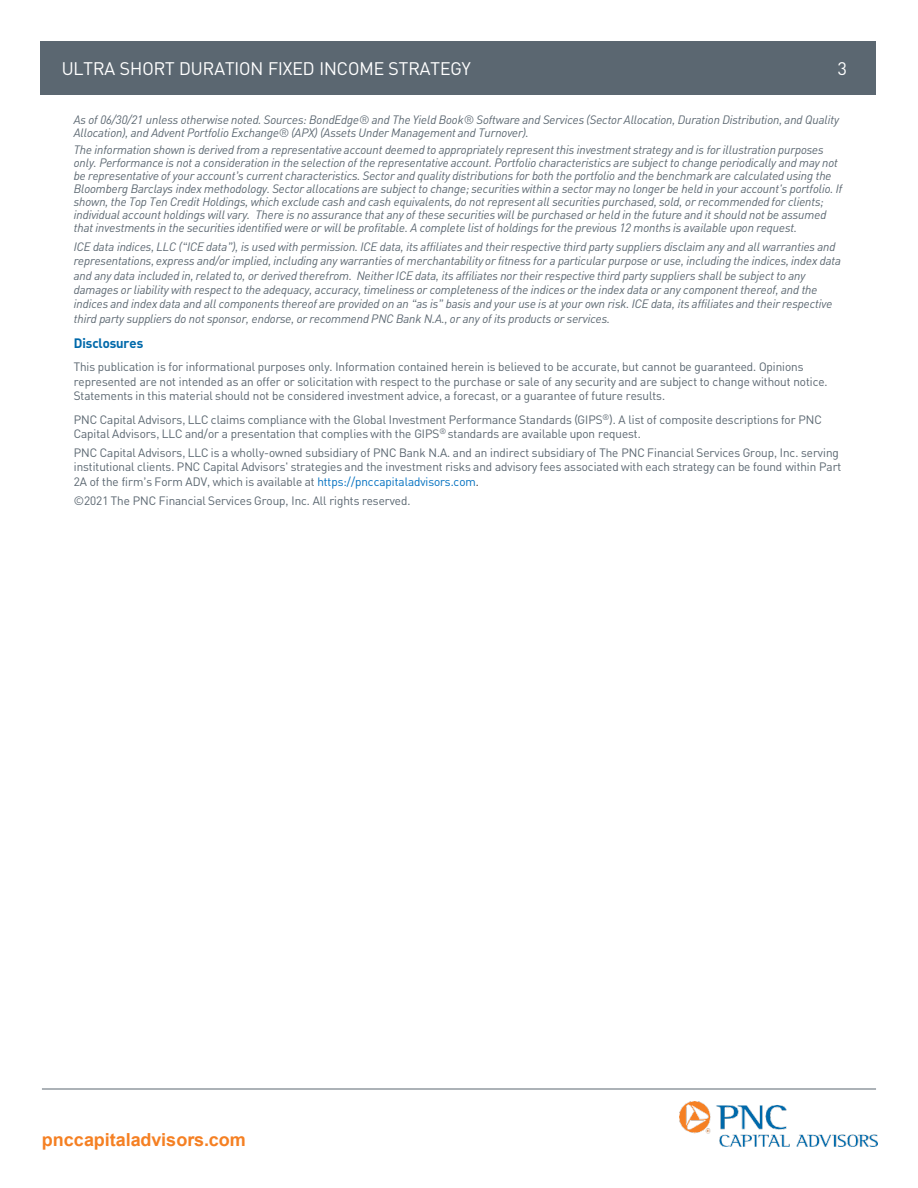
<style>
.page{position:relative;width:918px;height:1188px;background:#fff}
.page>*{position:absolute;margin:0;border:0;box-sizing:border-box;transform-origin:0 0}
.t1{font:18px "PNC Brand";color:#fff}
.t2{font:700 18px "Arial";color:#f58023}
.t3{font:700 13.5px "PNC Brand";color:#0069aa}
.t4{font:italic 12px/12.9px "PNC Brand";color:#5b6771}
.t5{font:12px/14.4px "PNC Brand";color:#5b6771}
.s1{color:#0070c0}
.s2{color:#404040}
</style>
<div class="page">
<hr style="left:42px;top:1089px;width:834px;height:1px;background:#5b6771">
<img style="left:679px;top:1102px;width:199px;height:45px">
<div style="left:40px;top:41px;width:836px;height:54px;background:#5b6771"></div>
<p class="t1" style="left:62px;top:57px;width:411px">ULTRA SHORT DURATION FIXED INCOME STRATEGY</p>
<p class="t1" style="left:838px;top:57px;width:11px">3</p>
<p class="t4" style="left:74px;top:113px;width:767px">As of 06/30/21 unless otherwise noted. Sources: BondEdge® and The Yield Book® Software and Services (Sector Allocation, Duration Distribution, and Quality<br>Allocation), and Advent Portfolio Exchange® (APX) (Assets Under Management and Turnover).</p>
<p class="t4" style="left:74px;top:143px;width:770px">The information shown is derived from a representative account deemed to appropriately represent this investment strategy and is for illustration purposes only. Performance is not a consideration in the selection of the representative account. Portfolio characteristics are subject to change periodically and may not be representative of your account’s current characteristics. Sector and quality distributions for both the portfolio and the benchmark are calculated using the Bloomberg Barclays index methodology. Sector allocations are subject to change; securities within a sector may no longer be held in your account's portfolio. If shown, the Top Ten Credit Holdings, which exclude cash and cash equivalents, do not represent all securities purchased, sold, or recommended for clients; individual account holdings will vary. There is no assurance that any of these securities will be purchased or held in the future and it should not be assumed that investments in the securities identified were or will be profitable. A complete list of holdings for the previous 12 months is available upon request.</p>
<p class="t4" style="left:74px;top:239px;width:769px;line-height:14.4px">ICE data indices, LLC (“ICE data”), is used with permission. ICE data, its affiliates and their respective third party suppliers disclaim any and all warranties and representations, express and/or implied, including any warranties of merchantability or fitness for a particular purpose or use, including the indices, index data and any data included in, related to, or derived therefrom. Neither ICE data, its affiliates nor their respective third party suppliers shall be subject to any damages or liability with respect to the adequacy, accuracy, timeliness or completeness of the indices or the index data or any component thereof, and the indices and index data and all components thereof are provided on an “as is” basis and your use is at your own risk. ICE data, its affiliates and their respective third party suppliers do not sponsor, endorse, or recommend PNC Bank N.A., or any of its products or services.</p>
<p class="t3" style="left:74px;top:334px;width:71px">Disclosures</p>
<p class="t5" style="left:74px;top:360px;width:755px">This publication is for informational purposes only. Information contained herein is believed to be accurate, but cannot be guaranteed. Opinions represented are not intended as an offer or solicitation with respect to the purchase or sale of any security and are subject to change without notice.<br>Statements in this material should not be considered investment advice, a forecast, or a guarantee of future results.</p>
<p class="t5" style="left:74px;top:412px;width:750px">PNC Capital Advisors, LLC claims compliance with the Global Investment Performance Standards (GIPS<sup>®</sup>). A list of composite descriptions for PNC<br>Capital Advisors, LLC and/or a presentation that complies with the GIPS<sup>®</sup> standards are available upon request.</p>
<p class="t5" style="left:74px;top:445px;width:769px">PNC Capital Advisors, LLC is a wholly-owned subsidiary of PNC Bank N.A. and an indirect subsidiary of The PNC Financial Services Group, Inc. serving institutional clients. PNC Capital Advisors' strategies and the investment risks and advisory fees associated with each strategy can be found within Part<br>2A of the firm’s Form ADV, which is available at <span class="s1">https://pnccapitaladvisors.com</span><span class="s2">.</span></p>
<p class="t5" style="left:74px;top:493px;width:338px">©2021 The PNC Financial Services Group, Inc. All rights reserved.</p>
<h1 class="t2" style="left:42px;top:1127px;width:205px">pnccapitaladvisors.com</h1>
</div>
